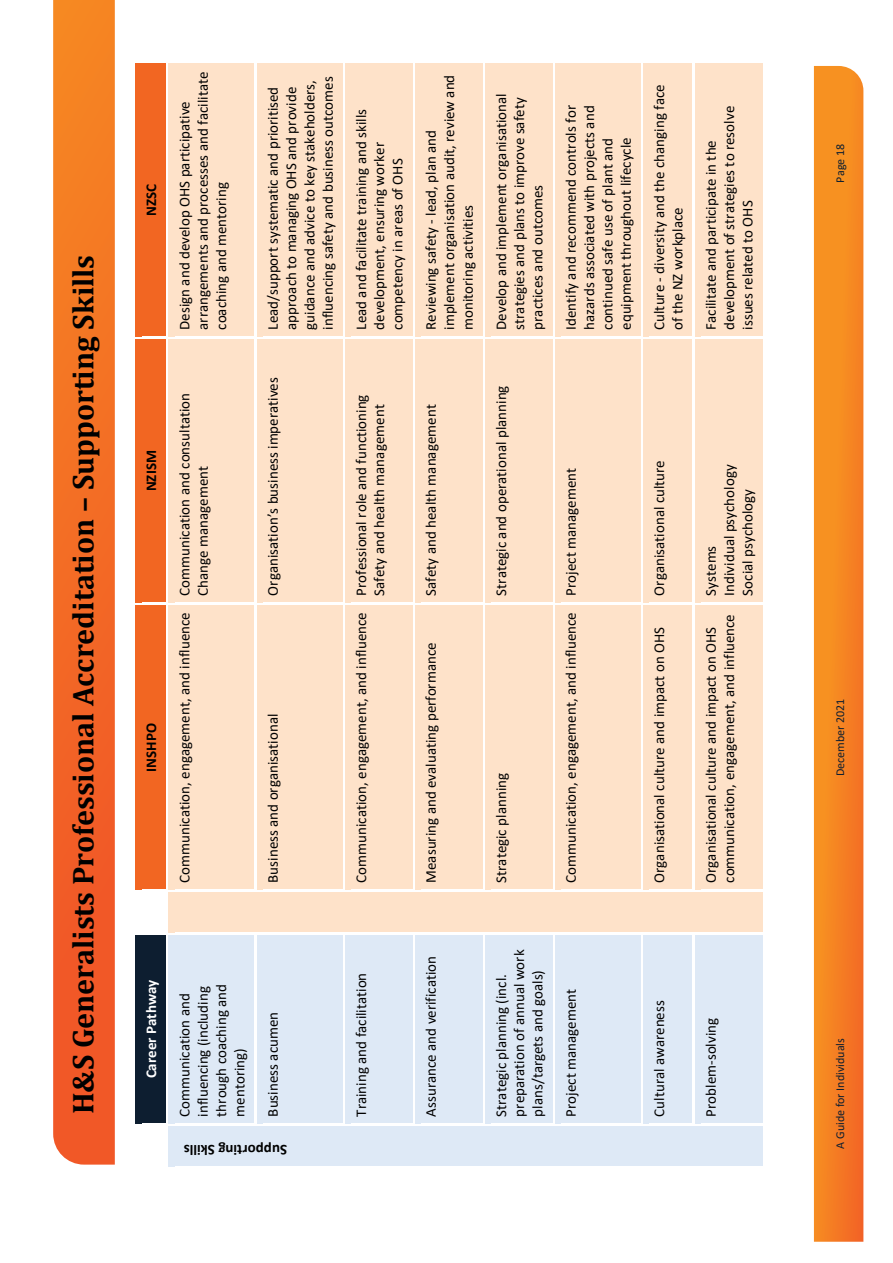
<style>
.page{position:relative;width:893px;height:1263px;background:#fff}
.page>*{position:absolute;margin:0;border:0;box-sizing:border-box;transform-origin:0 0}
.t1{font:700 30px "Cambria";color:#000}
.t2{font:15px/18.3px "Calibri";color:#000}
.t3{font:700 15px "Calibri";color:#000}
.t4{font:700 15px "Calibri";color:#fff}
.t5{font:12px "Calibri";color:#0d1e30}
</style>
<div class="page">
<svg style="left:814px;top:66px;width:49px;height:1176px;background:#f68722"></svg>
<svg style="left:53px;top:0;width:62px;height:1164px;background:#f36c26"></svg>
<div style="left:135px;top:934px;width:31px;height:189px;background:#0d1e30"></div>
<div style="left:135px;top:605px;width:31px;height:285px;background:#f26622"></div>
<div style="left:135px;top:339px;width:31px;height:263px;background:#f26622"></div>
<div style="left:135px;top:62px;width:31px;height:275px;background:#f26622"></div>
<div style="left:135px;top:339px;width:7px;height:264px;background:#f26622"></div>
<div style="left:160px;top:338px;width:6px;height:266px;background:#f26622"></div>
<hr style="left:142px;top:603px;width:25px;height:2px;background:#fff">
<hr style="left:142px;top:337px;width:25px;height:2px;background:#fff">
<hr style="left:142px;top:60px;width:25px;height:3px;background:#fff">
<div style="left:169px;top:1126px;width:594px;height:40px;background:#dee9f6"></div>
<div style="left:169px;top:934px;width:86px;height:189px;background:#dee9f6"></div>
<div style="left:169px;top:892px;width:594px;height:40px;background:#fee2c9"></div>
<div style="left:169px;top:605px;width:86px;height:285px;background:#fee2c9"></div>
<div style="left:169px;top:339px;width:86px;height:263px;background:#fee2c9"></div>
<div style="left:169px;top:62px;width:86px;height:275px;background:#fee2c9"></div>
<div style="left:169px;top:339px;width:6px;height:264px;background:#fee2c9"></div>
<div style="left:248px;top:338px;width:7px;height:266px;background:#fee2c9"></div>
<hr style="left:175px;top:603px;width:80px;height:2px;background:#fff">
<hr style="left:175px;top:337px;width:80px;height:2px;background:#fff">
<hr style="left:175px;top:60px;width:80px;height:3px;background:#fff">
<div style="left:257px;top:934px;width:86px;height:189px;background:#dee9f6"></div>
<div style="left:257px;top:605px;width:86px;height:285px;background:#fee2c9"></div>
<div style="left:257px;top:339px;width:86px;height:263px;background:#fee2c9"></div>
<div style="left:257px;top:62px;width:86px;height:275px;background:#fee2c9"></div>
<div style="left:257px;top:339px;width:6px;height:264px;background:#fee2c9"></div>
<div style="left:337px;top:338px;width:6px;height:266px;background:#fee2c9"></div>
<hr style="left:263px;top:603px;width:80px;height:2px;background:#fff">
<hr style="left:263px;top:337px;width:80px;height:2px;background:#fff">
<hr style="left:263px;top:60px;width:80px;height:3px;background:#fff">
<div style="left:345px;top:934px;width:68px;height:189px;background:#dee9f6"></div>
<div style="left:345px;top:605px;width:68px;height:285px;background:#fee2c9"></div>
<div style="left:345px;top:339px;width:68px;height:263px;background:#fee2c9"></div>
<div style="left:345px;top:62px;width:68px;height:275px;background:#fee2c9"></div>
<div style="left:345px;top:339px;width:7px;height:264px;background:#fee2c9"></div>
<div style="left:407px;top:338px;width:6px;height:266px;background:#fee2c9"></div>
<hr style="left:352px;top:603px;width:61px;height:2px;background:#fff">
<hr style="left:352px;top:337px;width:61px;height:2px;background:#fff">
<hr style="left:352px;top:60px;width:61px;height:3px;background:#fff">
<div style="left:415px;top:934px;width:68px;height:189px;background:#dee9f6"></div>
<div style="left:415px;top:605px;width:68px;height:285px;background:#fee2c9"></div>
<div style="left:415px;top:339px;width:68px;height:263px;background:#fee2c9"></div>
<div style="left:415px;top:62px;width:68px;height:275px;background:#fee2c9"></div>
<div style="left:415px;top:339px;width:7px;height:264px;background:#fee2c9"></div>
<div style="left:476px;top:338px;width:7px;height:266px;background:#fee2c9"></div>
<hr style="left:422px;top:603px;width:61px;height:2px;background:#fff">
<hr style="left:422px;top:337px;width:61px;height:2px;background:#fff">
<hr style="left:422px;top:60px;width:61px;height:3px;background:#fff">
<div style="left:485px;top:934px;width:68px;height:189px;background:#dee9f6"></div>
<div style="left:485px;top:605px;width:68px;height:285px;background:#fee2c9"></div>
<div style="left:485px;top:339px;width:68px;height:263px;background:#fee2c9"></div>
<div style="left:485px;top:62px;width:68px;height:275px;background:#fee2c9"></div>
<div style="left:485px;top:339px;width:7px;height:264px;background:#fee2c9"></div>
<div style="left:546px;top:338px;width:7px;height:266px;background:#fee2c9"></div>
<hr style="left:492px;top:603px;width:61px;height:2px;background:#fff">
<hr style="left:492px;top:337px;width:61px;height:2px;background:#fff">
<hr style="left:492px;top:60px;width:61px;height:3px;background:#fff">
<div style="left:555px;top:934px;width:86px;height:189px;background:#dee9f6"></div>
<div style="left:555px;top:605px;width:86px;height:285px;background:#fee2c9"></div>
<div style="left:555px;top:339px;width:86px;height:263px;background:#fee2c9"></div>
<div style="left:555px;top:62px;width:86px;height:275px;background:#fee2c9"></div>
<div style="left:555px;top:339px;width:7px;height:264px;background:#fee2c9"></div>
<div style="left:635px;top:338px;width:6px;height:266px;background:#fee2c9"></div>
<hr style="left:562px;top:603px;width:79px;height:2px;background:#fff">
<hr style="left:562px;top:337px;width:79px;height:2px;background:#fff">
<hr style="left:562px;top:60px;width:79px;height:3px;background:#fff">
<div style="left:643px;top:934px;width:50px;height:189px;background:#dee9f6"></div>
<div style="left:643px;top:605px;width:50px;height:285px;background:#fee2c9"></div>
<div style="left:643px;top:339px;width:50px;height:263px;background:#fee2c9"></div>
<div style="left:643px;top:62px;width:50px;height:275px;background:#fee2c9"></div>
<div style="left:643px;top:339px;width:7px;height:264px;background:#fee2c9"></div>
<div style="left:686px;top:338px;width:7px;height:266px;background:#fee2c9"></div>
<hr style="left:650px;top:603px;width:43px;height:2px;background:#fff">
<hr style="left:650px;top:337px;width:43px;height:2px;background:#fff">
<hr style="left:650px;top:60px;width:43px;height:3px;background:#fff">
<div style="left:695px;top:934px;width:68px;height:189px;background:#dee9f6"></div>
<div style="left:695px;top:605px;width:68px;height:285px;background:#fee2c9"></div>
<div style="left:695px;top:339px;width:68px;height:263px;background:#fee2c9"></div>
<div style="left:695px;top:62px;width:68px;height:275px;background:#fee2c9"></div>
<div style="left:695px;top:339px;width:6px;height:264px;background:#fee2c9"></div>
<div style="left:756px;top:338px;width:7px;height:266px;background:#fee2c9"></div>
<hr style="left:701px;top:603px;width:62px;height:2px;background:#fff">
<hr style="left:701px;top:337px;width:62px;height:2px;background:#fff">
<hr style="left:701px;top:60px;width:62px;height:3px;background:#fff">
<p class="t1" style="left:62px;top:1114px;width:861px;rotate:-90deg">H&amp;S Generalists Professional Accreditation – Supporting Skills</p>
<p class="t3" style="left:141px;top:216px;width:34px;rotate:-90deg">NZSC</p>
<p class="t2" style="left:175px;top:330px;width:259px;rotate:-90deg">Design and develop OHS participative arrangements and processes and facilitate coaching and mentoring</p>
<p class="t3" style="left:141px;top:491px;width:43px;rotate:-90deg">NZISM</p>
<p class="t3" style="left:141px;top:772px;width:50px;rotate:-90deg">INSHPO</p>
<p class="t2" style="left:175px;top:595px;width:204px;text-indent:-287px;rotate:-90deg">Communication, engagement, and influence Communication and consultation<br>Change management</p>
<p class="t2" style="left:263px;top:330px;width:255px;rotate:-90deg">Lead/support systematic and prioritised approach to managing OHS and provide guidance and advice to key stakeholders, influencing safety and business outcomes</p>
<p class="t2" style="left:263px;top:595px;width:220px;rotate:-90deg">Organisation’s business imperatives</p>
<p class="t2" style="left:263px;top:883px;width:170px;rotate:-90deg">Business and organisational</p>
<p class="t2" style="left:352px;top:330px;width:222px;rotate:-90deg">Lead and facilitate training and skills development, ensuring worker competency in areas of OHS</p>
<p class="t2" style="left:421px;top:330px;width:257px;rotate:-90deg">Reviewing safety - lead, plan and implement organisation audit, review and monitoring activities</p>
<p class="t2" style="left:352px;top:595px;width:202px;text-indent:-287px;rotate:-90deg">Communication, engagement, and influence Professional role and functioning<br>Safety and health management</p>
<p class="t2" style="left:421px;top:595px;width:193px;rotate:-90deg">Safety and health management</p>
<p class="t2" style="left:421px;top:883px;width:242px;rotate:-90deg">Measuring and evaluating performance</p>
<p class="t2" style="left:491px;top:330px;width:238px;rotate:-90deg">Develop and implement organisational strategies and plans to improve safety practices and outcomes</p>
<p class="t2" style="left:561px;top:330px;width:226px;rotate:-90deg">Identify and recommend controls for hazards associated with projects and continued safe use of plant and equipment throughout lifecycle</p>
<p class="t2" style="left:649px;top:330px;width:247px;rotate:-90deg">Culture - diversity and the changing face of the NZ workplace</p>
<p class="t2" style="left:701px;top:330px;width:225px;rotate:-90deg">Facilitate and participate in the development of strategies to resolve issues related to OHS</p>
<p class="t2" style="left:491px;top:595px;width:212px;rotate:-90deg">Strategic and operational planning</p>
<p class="t2" style="left:491px;top:883px;width:111px;rotate:-90deg">Strategic planning</p>
<p class="t2" style="left:561px;top:883px;width:416px;rotate:-90deg">Communication, engagement, and influence Project management</p>
<p class="t2" style="left:649px;top:595px;width:137px;rotate:-90deg">Organisational culture</p>
<p class="t2" style="left:649px;top:883px;width:257px;rotate:-90deg">Organisational culture and impact on OHS</p>
<p class="t2" style="left:701px;top:595px;width:132px;rotate:-90deg">Systems<br>Individual psychology<br>Social psychology</p>
<p class="t2" style="left:701px;top:883px;width:270px;rotate:-90deg">Organisational culture and impact on OHS communication, engagement, and influence</p>
<p class="t4" style="left:141px;top:1078px;width:100px;rotate:-90deg">Career Pathway</p>
<p class="t2" style="left:175px;top:1116px;width:134px;rotate:-90deg">Communication and influencing (including through coaching and mentoring)</p>
<p class="t2" style="left:263px;top:1116px;width:106px;rotate:-90deg">Business acumen</p>
<p class="t3" style="left:287px;top:1160px;width:105px;rotate:-180deg">Supporting Skills</p>
<p class="t2" style="left:352px;top:1116px;width:145px;rotate:-90deg">Training and facilitation</p>
<p class="t2" style="left:421px;top:1116px;width:162px;rotate:-90deg">Assurance and verification</p>
<p class="t2" style="left:491px;top:1116px;width:168px;rotate:-90deg">Strategic planning (incl. preparation of annual work plans/targets and goals)</p>
<p class="t2" style="left:561px;top:1116px;width:129px;rotate:-90deg">Project management</p>
<p class="t2" style="left:649px;top:1116px;width:118px;rotate:-90deg">Cultural awareness</p>
<p class="t2" style="left:701px;top:1116px;width:100px;rotate:-90deg">Problem-solving</p>
<p class="t5" style="left:832px;top:182px;width:40px;rotate:-90deg">Page 18</p>
<p class="t5" style="left:832px;top:776px;width:79px;rotate:-90deg">December 2021</p>
<p class="t5" style="left:832px;top:1149px;width:112px;rotate:-90deg">A Guide for Individuals</p>
</div>
